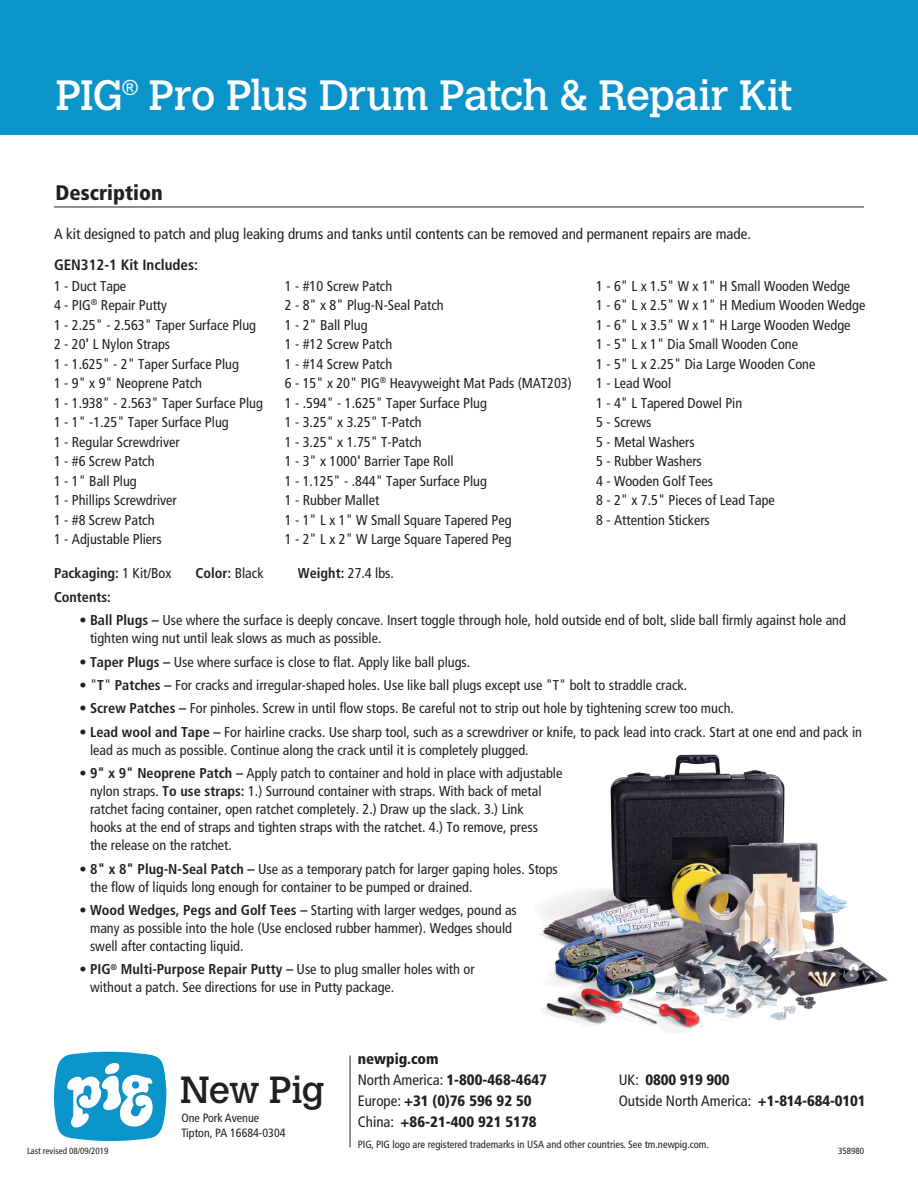
<style>
.page{position:relative;width:918px;height:1188px;background:#fff}
.page>*{position:absolute;margin:0;border:0;box-sizing:border-box;transform-origin:0 0}
.t1{font:42px "Calvert MT Std";letter-spacing:-.025em;color:#fff}
.t2{font:37.5px "Calvert MT Std";letter-spacing:-.03em;color:#231f20}
.t3{font:900 condensed 21px "Frutiger";color:#231f20}
.t4{font:condensed 15px "Frutiger";color:#231f20}
.t5{font:900 condensed 15px "Frutiger";color:#231f20}
.t6{font:700 condensed 15px "Frutiger";color:#231f20}
.t7{font:condensed 14.25px/18px "Frutiger";color:#231f20}
.t8{font:700 condensed 14.25px "Frutiger";color:#231f20}
.t9{font:condensed 12px "Frutiger";color:#231f20}
.t10{font:condensed 10.5px "Frutiger";color:#231f20}
.t11{font:condensed 9px "Frutiger";color:#231f20}
.s1{font-weight:700}
.s2{font-weight:400}
.s3{font-weight:900}
</style>
<div class="page">
<div style="left:0;top:0;width:918px;height:135px;background:#0a94ca"></div>
<hr style="left:350px;top:1056px;width:1px;height:91px;background:#231f20">
<svg style="left:54px;top:1052px;width:112px;height:89px"></svg>
<div style="left:132px;top:1081px;width:7px;height:8px;background:#0a94ca;border-radius:50%"></div>
<img style="left:540px;top:754px;width:348px;height:279px">
<hr style="left:54px;top:207px;width:810px;height:1px;background:#231f20">
<p class="t1" style="left:55px;top:71px;width:738px">PIG<sup>®</sup> Pro Plus Drum Patch &amp; Repair Kit</p>
<p class="t3" style="left:55px;top:180px;width:109px">Description</p>
<p class="t4" style="left:54px;top:225px;width:699px">A kit designed to patch and plug leaking drums and tanks until contents can be removed and permanent repairs are made.</p>
<p class="t6" style="left:54px;top:256px;width:146px">GEN312-1 Kit Includes:</p>
<p class="t7" style="left:54px;top:277px;width:74px">1 - Duct Tape</p>
<p class="t7" style="left:54px;top:296px;width:114px">4 - PIG<sup>®</sup> Repair Putty</p>
<p class="t7" style="left:54px;top:316px;width:204px">1 - 2.25" - 2.563" Taper Surface Plug</p>
<p class="t7" style="left:54px;top:335px;width:118px">2 - 20<span class="s1">'</span> L Nylon Straps</p>
<p class="t7" style="left:54px;top:355px;width:186px">1 - 1.625" - 2" Taper Surface Plug</p>
<p class="t7" style="left:54px;top:374px;width:150px">1 - 9" x 9" Neoprene Patch</p>
<p class="t7" style="left:54px;top:394px;width:210px">1 - 1.938" - 2.563" Taper Surface Plug</p>
<p class="t7" style="left:54px;top:413px;width:176px">1 - 1" -1.25" Taper Surface Plug</p>
<p class="t7" style="left:54px;top:433px;width:127px">1 - Regular Screwdriver</p>
<p class="t7" style="left:54px;top:452px;width:102px">1 - #6 Screw Patch</p>
<p class="t7" style="left:54px;top:472px;width:84px">1 - 1" Ball Plug</p>
<p class="t7" style="left:54px;top:491px;width:124px">1 - Phillips Screwdriver</p>
<p class="t7" style="left:54px;top:511px;width:102px">1 - #8 Screw Patch</p>
<p class="t7" style="left:54px;top:530px;width:109px">1 - Adjustable Pliers</p>
<p class="t7" style="left:285px;top:277px;width:109px">1 - #10 Screw Patch</p>
<p class="t7" style="left:285px;top:296px;width:160px">2 - 8" x 8" Plug-N-Seal Patch</p>
<p class="t7" style="left:285px;top:316px;width:84px">1 - 2" Ball Plug</p>
<p class="t7" style="left:285px;top:335px;width:109px">1 - #12 Screw Patch</p>
<p class="t7" style="left:285px;top:355px;width:109px">1 - #14 Screw Patch</p>
<p class="t7" style="left:285px;top:374px;width:288px">6 - 15" x 20" PIG<sup>®</sup> Heavyweight Mat Pads (MAT203)</p>
<p class="t7" style="left:285px;top:394px;width:204px">1 - .594" - 1.625" Taper Surface Plug</p>
<p class="t7" style="left:285px;top:413px;width:138px">1 - 3.25" x 3.25" T-Patch</p>
<p class="t7" style="left:285px;top:433px;width:138px">1 - 3.25" x 1.75" T-Patch</p>
<p class="t7" style="left:285px;top:452px;width:170px">1 - 3" x 1000<span class="s1">'</span> Barrier Tape Roll</p>
<p class="t7" style="left:285px;top:472px;width:204px">1 - 1.125" - .844" Taper Surface Plug</p>
<p class="t7" style="left:285px;top:491px;width:96px">1 - Rubber Mallet</p>
<p class="t7" style="left:285px;top:511px;width:228px">1 - 1" L x 1" W Small Square Tapered Peg</p>
<p class="t7" style="left:285px;top:530px;width:228px">1 - 2" L x 2" W Large Square Tapered Peg</p>
<p class="t7" style="left:596px;top:277px;width:256px">1 - 6" L x 1.5" W x 1" H Small Wooden Wedge</p>
<p class="t7" style="left:596px;top:296px;width:271px">1 - 6" L x 2.5" W x 1" H Medium Wooden Wedge</p>
<p class="t7" style="left:596px;top:316px;width:256px">1 - 6" L x 3.5" W x 1" H Large Wooden Wedge</p>
<p class="t7" style="left:596px;top:335px;width:203px">1 - 5" L x 1" Dia Small Wooden Cone</p>
<p class="t7" style="left:596px;top:355px;width:221px">1 - 5" L x 2.25" Dia Large Wooden Cone</p>
<p class="t7" style="left:596px;top:374px;width:77px">1 - Lead Wool</p>
<p class="t7" style="left:596px;top:394px;width:148px">1 - 4" L Tapered Dowel Pin</p>
<p class="t7" style="left:596px;top:413px;width:57px">5 - Screws</p>
<p class="t7" style="left:596px;top:433px;width:100px">5 - Metal Washers</p>
<p class="t7" style="left:596px;top:452px;width:107px">5 - Rubber Washers</p>
<p class="t7" style="left:596px;top:472px;width:118px">4 - Wooden Golf Tees</p>
<p class="t7" style="left:596px;top:491px;width:180px">8 - 2" x 7.5" Pieces of Lead Tape</p>
<p class="t7" style="left:596px;top:511px;width:115px">8 - Attention Stickers</p>
<p class="t8" style="left:54px;top:565px;width:119px">Packaging: <span class="s2">1 Kit/Box</span></p>
<p class="t8" style="left:196px;top:565px;width:70px">Color: <span class="s2">Black</span></p>
<p class="t7" style="left:298px;top:565px;width:97px"><span class="s1">Weight:</span> 27.4 lbs.</p>
<p class="t8" style="left:54px;top:588px;width:59px">Contents:</p>
<p class="t7" style="left:90px;top:611px;width:757px;text-indent:-11px">• <span class="s1">Ball Plugs –</span> Use where the surface is deeply concave. Insert toggle through hole, hold outside end of bolt, slide ball firmly against hole and tighten wing nut until leak slows as much as possible.</p>
<p class="t7" style="left:79px;top:653px;width:392px">• <span class="s1">Taper Plugs –</span> Use where surface is close to flat. Apply like ball plugs.</p>
<p class="t7" style="left:79px;top:676px;width:609px">• "<span class="s1">T</span>" <span class="s1">Patches –</span> For cracks and irregular-shaped holes. Use like ball plugs except use "T" bolt to straddle crack.</p>
<p class="t7" style="left:79px;top:700px;width:656px">• <span class="s1">Screw Patches –</span> For pinholes. Screw in until flow stops. Be careful not to strip out hole by tightening screw too much.</p>
<p class="t7" style="left:90px;top:723px;width:774px;text-indent:-11px">• <span class="s1">Lead wool and Tape –</span> For hairline cracks. Use sharp tool, such as a screwdriver or knife, to pack lead into crack. Start at one end and pack in lead as much as possible. Continue along the crack until it is completely plugged.</p>
<p class="t7" style="left:90px;top:764px;width:474px;text-indent:-11px">• <span class="s1">9" x 9" Neoprene Patch –</span> Apply patch to container and hold in place with adjustable nylon straps. <span class="s1">To use straps:</span> 1.) Surround container with straps. With back of metal ratchet facing container, open ratchet completely. 2.) Draw up the slack. 3.) Link<br>hooks at the end of straps and tighten straps with the ratchet. 4.) To remove, press<br>the release on the ratchet.</p>
<p class="t7" style="left:90px;top:860px;width:469px;text-indent:-11px">• <span class="s1">8" x 8" Plug-N-Seal Patch –</span> Use as a temporary patch for larger gaping holes. Stops the flow of liquids long enough for container to be pumped or drained.</p>
<p class="t7" style="left:90px;top:901px;width:428px;text-indent:-11px">• <span class="s1">Wood Wedges, Pegs and Golf Tees –</span> Starting with larger wedges, pound as many as possible into the hole (Use enclosed rubber hammer). Wedges should swell after contacting liquid.</p>
<p class="t7" style="left:90px;top:961px;width:386px;text-indent:-11px">• <span class="s1">PIG</span><sup>®</sup> <span class="s1">Multi-Purpose Repair Putty –</span> Use to plug smaller holes with or without a patch. See directions for use in Putty package.</p>
<p class="t5" style="left:358px;top:1050px;width:83px">newpig.com</p>
<p class="t5" style="left:358px;top:1071px;width:191px"><span class="s2">North America:</span> 1-800-468-4647</p>
<p class="t5" style="left:619px;top:1071px;width:112px"><span class="s2">UK:</span> 0800 919 900</p>
<p class="t5" style="left:358px;top:1092px;width:176px"><span class="s2">Europe:</span> +31 (0)76 596 92 50</p>
<p class="t4" style="left:619px;top:1092px;width:248px">Outside North America: <span class="s3">+1-814-684-0101</span></p>
<p class="t5" style="left:358px;top:1113px;width:180px"><span class="s2">China:</span> +86-21-400 921 5178</p>
<p class="t2" style="left:180px;top:1068px;width:147px">New Pig</p>
<p class="t9" style="left:181px;top:1111px;width:79px">One Pork Avenue</p>
<p class="t9" style="left:181px;top:1126px;width:106px">Tipton, PA 16684-0304</p>
<p class="t10" style="left:358px;top:1138px;width:353px">PIG, PIG logo are registered trademarks in USA and other countries. See tm.newpig.com.</p>
<p class="t11" style="left:27px;top:1146px;width:83px">Last revised 08/09/2019</p>
<p class="t11" style="left:838px;top:1146px;width:27px">358980</p>
</div>
